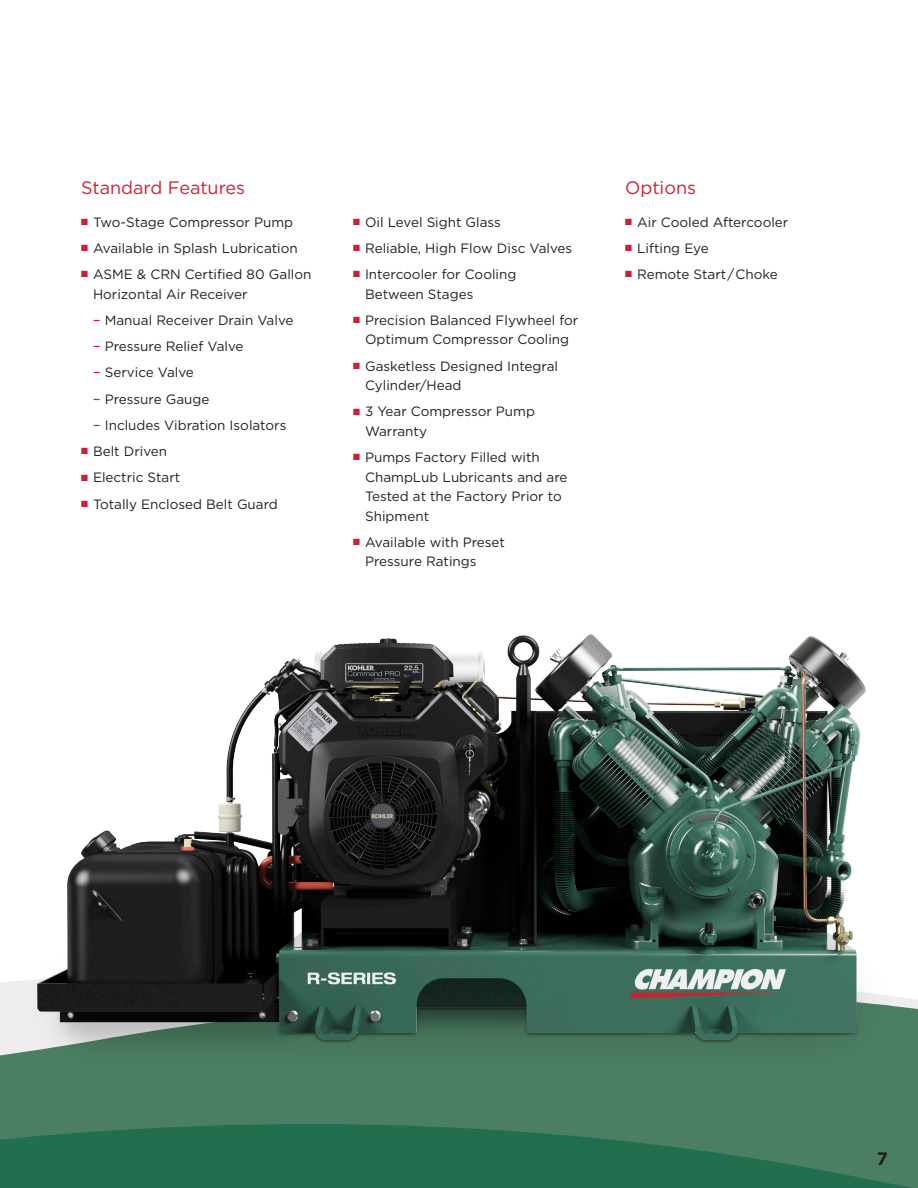
<style>
.page{position:relative;width:918px;height:1188px;background:#fff}
.page>*{position:absolute;margin:0;border:0;box-sizing:border-box;transform-origin:0 0}
.Heading_12{font:18px "Gotham";color:#cf2030}
.t1{font:700 18px "Gotham";color:#231f20}
.t2{font:13.5px/19.5px "Gotham";color:#231f20}
.s1{color:#cf2030}
.s2{font-size:15px;color:#cf2030}
</style>
<div class="page">
<svg style="left:0;top:1160px;width:918px;height:28px;fill:#226f50"></svg>
<img style="left:0;top:634px;width:918px;height:526px">
<p class="Heading_12" style="left:81px;top:176px;width:166px">Standard Features</p>
<p class="t2" style="left:81px;top:212px;width:214px"><span class="s1">■</span> Two-Stage Compressor Pump</p>
<p class="t2" style="left:81px;top:238px;width:218px"><span class="s1">■</span> Available in Splash Lubrication</p>
<p class="t2" style="left:93px;top:264px;width:220px;text-indent:-12px"><span class="s1">■</span> ASME &amp; CRN Certified 80 Gallon<br>Horizontal Air Receiver</p>
<p class="t2" style="left:93px;top:310px;width:202px"><span class="s2">–</span> Manual Receiver Drain Valve</p>
<p class="t2" style="left:93px;top:336px;width:152px"><span class="s2">–</span> Pressure Relief Valve</p>
<p class="t2" style="left:93px;top:363px;width:103px"><span class="s2">–</span> Service Valve</p>
<p class="t2" style="left:93px;top:389px;width:118px"><span class="s2">–</span> Pressure Gauge</p>
<p class="t2" style="left:93px;top:415px;width:195px"><span class="s2">–</span> Includes Vibration Isolators</p>
<p class="t2" style="left:81px;top:441px;width:88px"><span class="s1">■</span> Belt Driven</p>
<p class="t2" style="left:81px;top:468px;width:101px"><span class="s1">■</span> Electric Start</p>
<p class="t2" style="left:81px;top:494px;width:198px"><span class="s1">■</span> Totally Enclosed Belt Guard</p>
<p class="t2" style="left:353px;top:212px;width:149px"><span class="s1">■</span> Oil Level Sight Glass</p>
<p class="t2" style="left:353px;top:238px;width:221px"><span class="s1">■</span> Reliable, High Flow Disc Valves</p>
<p class="t2" style="left:365px;top:264px;width:153px;text-indent:-12px"><span class="s1">■</span> Intercooler for Cooling<br>Between Stages</p>
<p class="t2" style="left:353px;top:310px;width:227px;text-align:center"><span class="s1">■</span> Precision Balanced Flywheel for<br>Optimum Compressor Cooling</p>
<p class="t2" style="left:365px;top:356px;width:195px;text-indent:-12px"><span class="s1">■</span> Gasketless Designed Integral<br>Cylinder/Head</p>
<p class="t2" style="left:365px;top:402px;width:172px;text-indent:-12px"><span class="s1">■</span> 3 Year Compressor Pump<br>Warranty</p>
<p class="t2" style="left:365px;top:447px;width:204px;text-indent:-12px"><span class="s1">■</span> Pumps Factory Filled with<br>ChampLub Lubricants and are<br>Tested at the Factory Prior to<br>Shipment</p>
<p class="t2" style="left:365px;top:532px;width:142px;text-indent:-12px"><span class="s1">■</span> Available with Preset<br>Pressure Ratings</p>
<p class="Heading_12" style="left:625px;top:176px;width:72px">Options</p>
<p class="t2" style="left:625px;top:212px;width:165px"><span class="s1">■</span> Air Cooled Aftercooler</p>
<p class="t2" style="left:625px;top:238px;width:85px"><span class="s1">■</span> Lifting Eye</p>
<p class="t2" style="left:625px;top:264px;width:154px"><span class="s1">■</span> Remote Start /Choke</p>
<h1 class="t1" style="left:877px;top:1147px;width:13px">7</h1>
</div>
